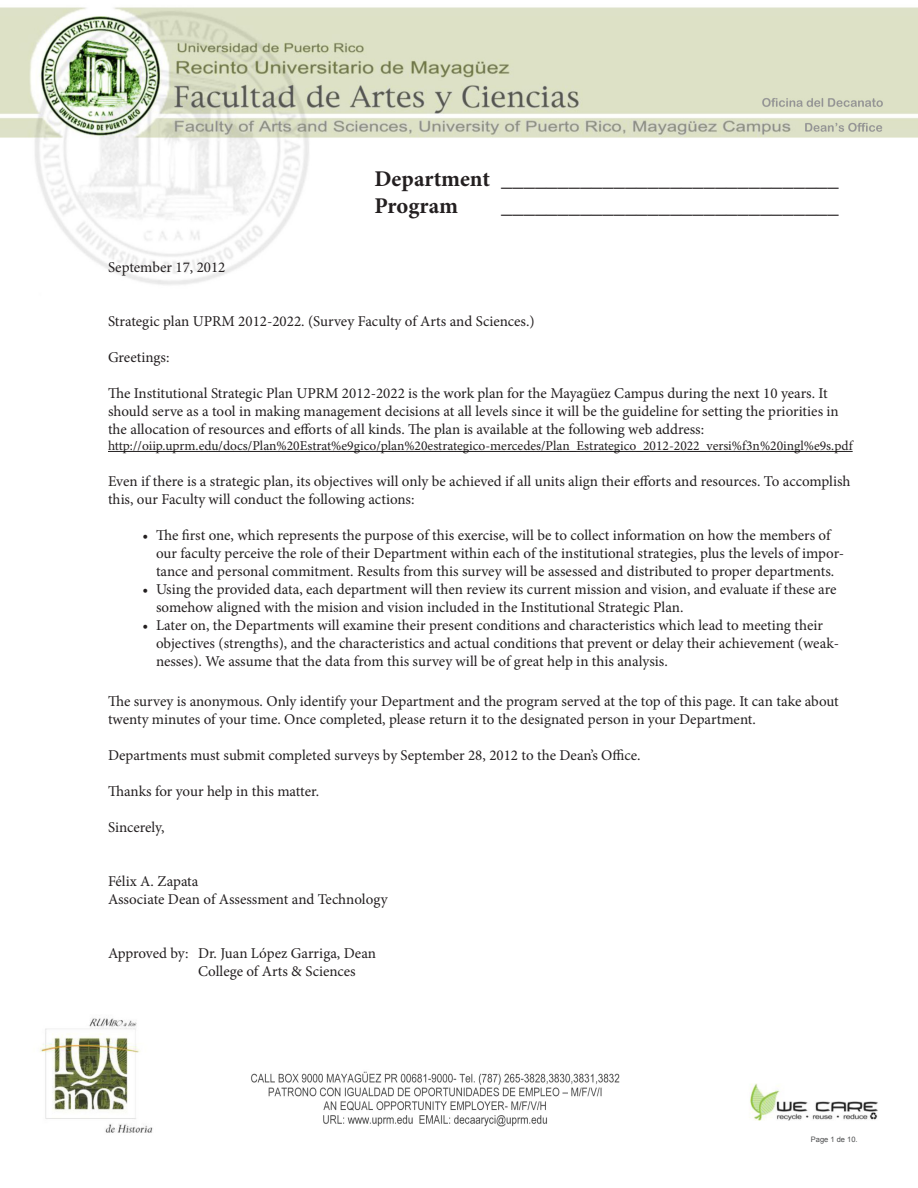
<style>
.page{position:relative;width:918px;height:1188px;background:#fff}
.page>*{position:absolute;margin:0;border:0;box-sizing:border-box;transform-origin:0 0}
.t1{font:700 22.5px/27px "Minion Pro";color:#231f20}
.t2{font:15px/18px "Minion Pro";color:#231f20}
.t3{font:13.5px "Minion Pro";color:#231f20}
.t4{font:7.5px "Arial";color:#4b4c4d}
</style>
<div class="page">
<img style="left:1px;top:7px;width:917px;height:1126px">
<hr style="left:108px;top:451px;width:745px;height:1px;background:#231f20">
<svg style="left:143px;top:535px;width:9px;height:6px"></svg>
<svg style="left:143px;top:589px;width:9px;height:6px"></svg>
<svg style="left:143px;top:625px;width:9px;height:6px"></svg>
<h1 class="t1" style="left:374px;top:165px;width:466px">Department ______________________________<br>Program</h1>
<h1 class="t1" style="left:501px;top:192px;width:339px">______________________________</h1>
<p class="t2" style="left:108px;top:258px;width:119px">September 17, 2012</p>
<p class="t2" style="left:108px;top:312px;width:428px">Strategic plan UPRM 2012-2022. (Survey Faculty of Arts and Sciences.)</p>
<p class="t2" style="left:108px;top:348px;width:63px">Greetings:</p>
<p class="t2" style="left:108px;top:384px;width:732px">The Institutional Strategic Plan UPRM 2012-2022 is the work plan for the Mayagüez Campus during the next 10 years. It should serve as a tool in making management decisions at all levels since it will be the guideline for setting the priorities in the allocation of resources and efforts of all kinds. The plan is available at the following web address:</p>
<p class="t3" style="left:108px;top:437px;width:746px">http://oiip.uprm.edu/docs/Plan%20Estrat%e9gico/plan%20estrategico-mercedes/Plan_Estrategico_2012-2022_versi%f3n%20ingl%e9s.pdf</p>
<p class="t2" style="left:108px;top:472px;width:744px">Even if there is a strategic plan, its objectives will only be achieved if all units align their efforts and resources. To accomplish this, our Faculty will conduct the following actions:</p>
<p class="t2" style="left:156px;top:526px;width:690px">The first one, which represents the purpose of this exercise, will be to collect information on how the members of our faculty perceive the role of their Department within each of the institutional strategies, plus the levels of impor&shy;tance and personal commitment. Results from this survey will be assessed and distributed to proper departments.<br>Using the provided data, each department will then review its current mission and vision, and evaluate if these are somehow aligned with the mision and vision included in the Institutional Strategic Plan.<br>Later on, the Departments will examine their present conditions and characteristics which lead to meeting their objectives (strengths), and the characteristics and actual conditions that prevent or delay their achievement (weak&shy;nesses). We assume that the data from this survey will be of great help in this analysis.</p>
<p class="t2" style="left:108px;top:692px;width:732px">The survey is anonymous. Only identify your Department and the program served at the top of this page. It can take about twenty minutes of your time. Once completed, please return it to the designated person in your Department.</p>
<p class="t2" style="left:108px;top:746px;width:534px">Departments must submit completed surveys by September 28, 2012 to the Dean’s Office.</p>
<p class="t2" style="left:108px;top:782px;width:213px">Thanks for your help in this matter.</p>
<p class="t2" style="left:108px;top:818px;width:58px">Sincerely,</p>
<p class="t2" style="left:108px;top:872px;width:281px">Félix A. Zapata<br>Associate Dean of Assessment and Technology</p>
<p class="t2" style="left:198px;top:944px;width:180px;text-indent:-90px">Approved by: Dr. Juan López Garriga, Dean<br>College of Arts &amp; Sciences</p>
<p class="t4" style="left:811px;top:1136px;width:48px">Page 1 de 10.</p>
</div>
